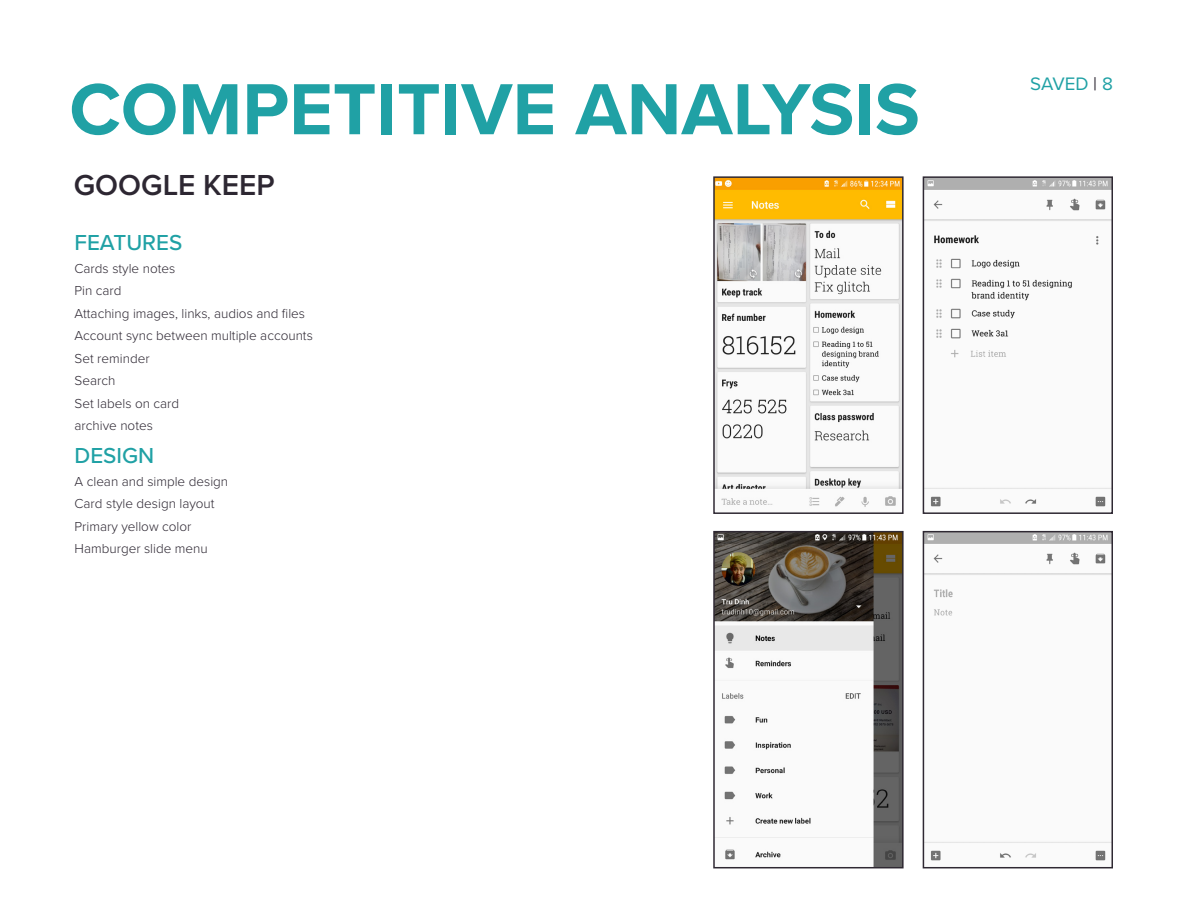
<style>
.page{position:relative;width:1188px;height:918px;background:#fff}
.page>*{position:absolute;margin:0;border:0;box-sizing:border-box;transform-origin:0 0}
.t1{font:700 75px "Proxima Nova";color:#20a1a5}
.SUBHEADEr{font:600 30px "Proxima Nova";color:#2d2732}
.subheader2{font:500 22.5px "Proxima Nova";color:#20a1a5}
.t2{font:18.75px "Proxima Nova";letter-spacing:-.005em;color:#20a1a5}
.body1{font:300 13.5px/22.5px "Proxima Nova";color:#2d2732}
.s1{color:#2d2732}
</style>
<div class="page">
<img style="left:716px;top:534px;width:185px;height:331px">
<div style="left:713px;top:531px;width:191px;height:337px;border:2px solid #2f2933"></div>
<img style="left:926px;top:534px;width:184px;height:327px">
<div style="left:923px;top:531px;width:190px;height:337px;border:2px solid #2f2933"></div>
<img style="left:926px;top:179px;width:184px;height:328px">
<div style="left:923px;top:176px;width:190px;height:338px;border:2px solid #2f2933"></div>
<img style="left:716px;top:179px;width:185px;height:328px">
<div style="left:713px;top:176px;width:191px;height:338px;border:2px solid #2f2933"></div>
<p class="t1" style="left:69px;top:53px;width:852px">COMPETITIVE ANALYSIS</p>
<p class="SUBHEADEr" style="left:74px;top:163px;width:202px">GOOGLE KEEP</p>
<p class="subheader2" style="left:75px;top:226px;width:109px">FEATURES</p>
<p class="body1" style="left:75px;top:256px;width:240px">Cards style notes<br>Pin card<br>Attaching images, links, audios and files<br>Account sync between multiple accounts<br>Set reminder<br>Search<br>Set labels on card<br>archive notes</p>
<p class="subheader2" style="left:75px;top:439px;width:81px">DESIGN</p>
<p class="body1" style="left:75px;top:469px;width:155px">A clean and simple design<br>Card style design layout<br>Primary yellow color<br>Hamburger slide menu</p>
<h3 class="t2" style="left:1030px;top:70px;width:84px">SAVED <span class="s1">|</span> 8</h3>
</div>
